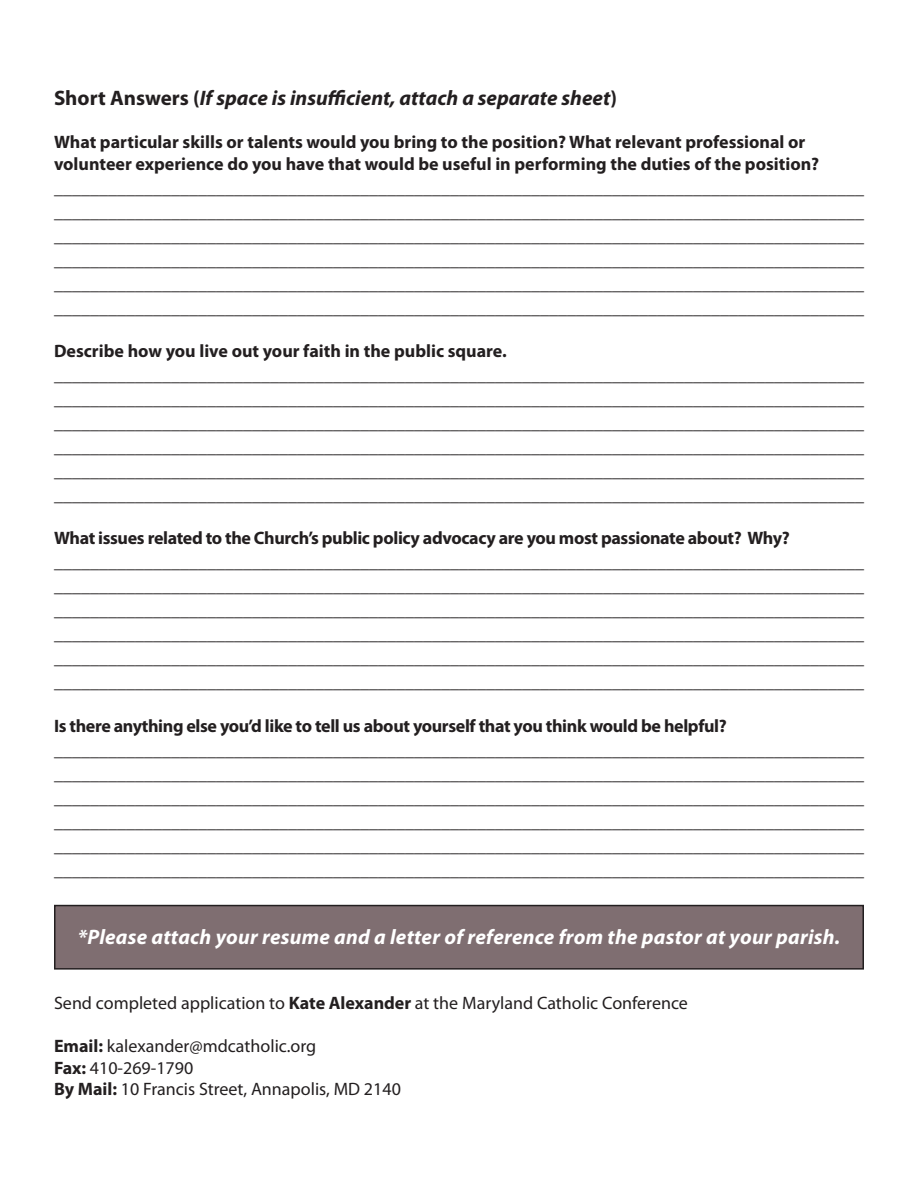
<style>
.page{position:relative;width:918px;height:1188px;background:#fff}
.page>*{position:absolute;margin:0;border:0;box-sizing:border-box;transform-origin:0 0}
.t1{font:italic 700 21px "Myriad Pro";letter-spacing:.01em;color:#fff}
.t2{font:italic 700 21px "Myriad Pro";color:#231f20}
.t3{font:18px/24px "Myriad Pro";color:#231f20}
.t4{font:700 18px/21.6px "Myriad Pro";color:#231f20}
.t5{font:700 18px "Myriad Pro";letter-spacing:-.02em;color:#231f20}
.s1{font-style:normal}
.s2{font-weight:700}
</style>
<div class="page">
<div style="left:55px;top:906px;width:808px;height:63px;background:#7f6e71"></div>
<div style="left:54px;top:905px;width:810px;height:65px;border:2px solid #231f20"></div>
<p class="t2" style="left:54px;top:84px;width:565px"><span class="s1">Short Answers (</span>If space is insufficient, attach a separate sheet<span class="s1">)</span></p>
<p class="t4" style="left:54px;top:131px;width:767px">What particular skills or talents would you bring to the position? What relevant professional or volunteer experience do you have that would be useful in performing the duties of the position?</p>
<p class="t3" style="left:54px;top:176px;width:811px">__________________________________________________________________________________________</p>
<p class="t3" style="left:54px;top:200px;width:811px">__________________________________________________________________________________________</p>
<p class="t3" style="left:54px;top:224px;width:811px">__________________________________________________________________________________________</p>
<p class="t3" style="left:54px;top:248px;width:811px">__________________________________________________________________________________________</p>
<p class="t3" style="left:54px;top:272px;width:811px">__________________________________________________________________________________________</p>
<p class="t3" style="left:54px;top:296px;width:811px">__________________________________________________________________________________________</p>
<p class="t4" style="left:54px;top:340px;width:454px">Describe how you live out your faith in the public square.</p>
<p class="t3" style="left:54px;top:363px;width:811px">__________________________________________________________________________________________ __________________________________________________________________________________________</p>
<p class="t3" style="left:54px;top:411px;width:811px">__________________________________________________________________________________________</p>
<p class="t3" style="left:54px;top:435px;width:811px">__________________________________________________________________________________________</p>
<p class="t3" style="left:54px;top:459px;width:811px">__________________________________________________________________________________________</p>
<p class="t3" style="left:54px;top:483px;width:811px">__________________________________________________________________________________________</p>
<p class="t5" style="left:54px;top:527px;width:737px">What issues related to the Church’s public policy advocacy are you most passionate about? Why?</p>
<p class="t3" style="left:54px;top:550px;width:811px">__________________________________________________________________________________________</p>
<p class="t3" style="left:54px;top:574px;width:811px">__________________________________________________________________________________________</p>
<p class="t3" style="left:54px;top:598px;width:811px">__________________________________________________________________________________________</p>
<p class="t3" style="left:54px;top:622px;width:811px">__________________________________________________________________________________________</p>
<p class="t3" style="left:54px;top:646px;width:811px">__________________________________________________________________________________________</p>
<p class="t3" style="left:54px;top:670px;width:811px">__________________________________________________________________________________________</p>
<p class="t3" style="left:54px;top:713px;width:811px"><span class="s2">Is there anything else you’d like to tell us about yourself that you think would be helpful? </span>__________________________________________________________________________________________</p>
<p class="t3" style="left:54px;top:761px;width:811px">__________________________________________________________________________________________</p>
<p class="t3" style="left:54px;top:785px;width:811px">__________________________________________________________________________________________</p>
<p class="t3" style="left:54px;top:809px;width:811px">__________________________________________________________________________________________</p>
<p class="t3" style="left:54px;top:833px;width:811px">__________________________________________________________________________________________ __________________________________________________________________________________________</p>
<p class="t1" style="left:78px;top:923px;width:764px">*Please attach your resume and a letter of reference from the pastor at your parish.</p>
<p class="t3" style="left:54px;top:990px;width:635px">Send completed application to <span class="s2">Kate Alexander</span> at the Maryland Catholic Conference</p>
<p class="t3" style="left:54px;top:1034px;width:264px"><span class="s2">Email:</span> kalexander@mdcatholic.org</p>
<p class="t3" style="left:54px;top:1055px;width:141px"><span class="s2">Fax:</span> 410-269-1790</p>
<p class="t3" style="left:54px;top:1077px;width:348px"><span class="s2">By Mail:</span> 10 Francis Street, Annapolis, MD 2140</p>
</div>
